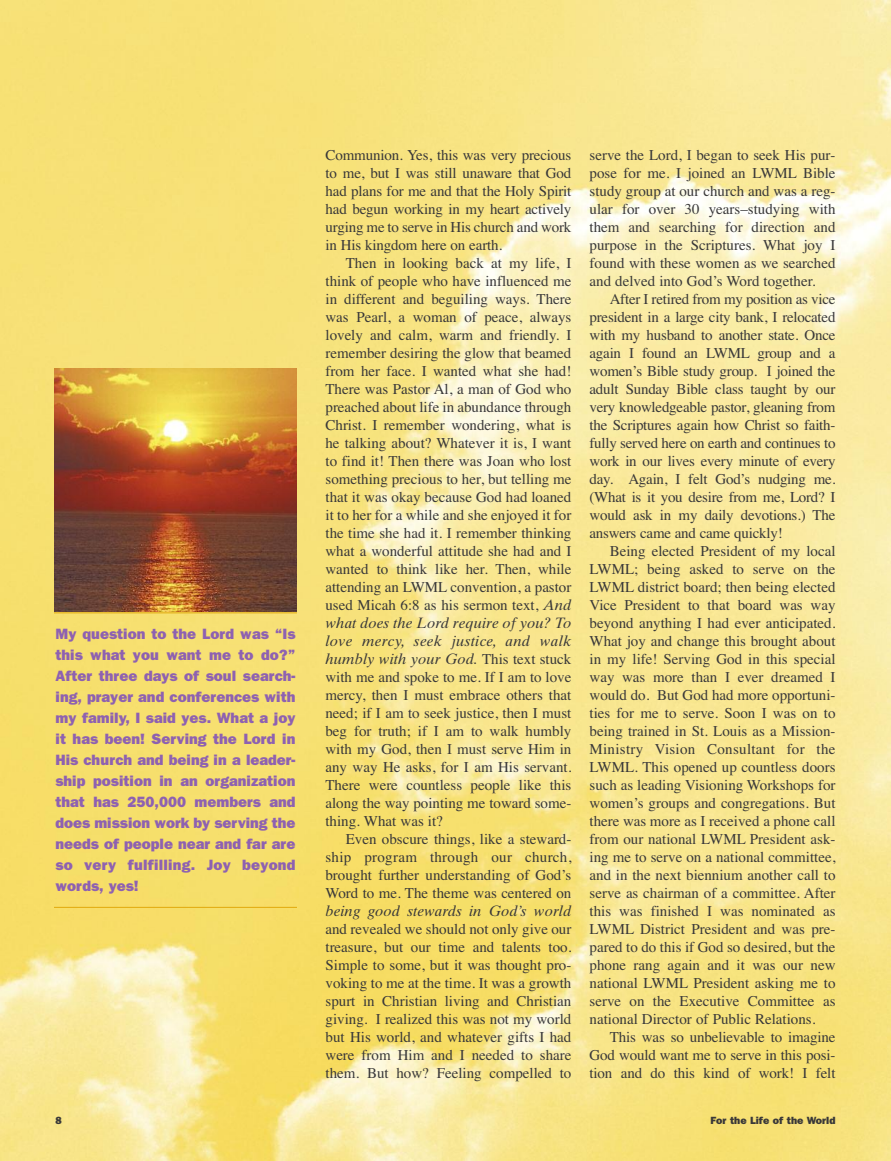
<style>
.page{position:relative;width:891px;height:1161px;background:#fff}
.page>*{position:absolute;margin:0;border:0;box-sizing:border-box;transform-origin:0 0}
.t1{font:15px/18px "Times";color:#393839;text-align:justify}
.t2{font:800 15px/21px "Franklin Gothic";letter-spacing:.015em;color:#8e61b1;text-align:justify}
.t3{font:15px/18px "Times Ten Italic Os F";color:#393839;text-align:justify}
.t4{font:800 10.5px "Franklin Gothic";color:#393839}
.s1{font-family:"Times Ten Italic Os F"}
.s2{font-family:"Times"}
</style>
<div class="page">
<img style="left:0;top:0;width:891px;height:1161px">
<hr style="left:54px;top:907px;width:243px;height:1px;background:#e1a90c">
<hr style="left:54px;top:612px;width:243px;height:1px;background:#e1a90c">
<img style="left:54px;top:369px;width:243px;height:243px">
<p class="t2" style="left:56px;top:624px;width:242px">My question to the Lord was “Is this what you want me to do?” After three days of soul search&shy;ing, prayer and conferences with my family, I said yes. What a joy it has been! Serving the Lord in His church and being in a leader&shy;ship position in an organization that has 250,000 members and does mission work by serving the needs of people near and far are so very fulfilling. Joy beyond words, yes!</p>
<p class="t1" style="left:326px;top:146px;width:247px">Communion. Yes, this was very precious to me, but I was still unaware that God had plans for me and that the Holy Spirit had begun working in my heart actively urging me to serve in His church and work in His kingdom here on earth.</p>
<p class="t1" style="left:325px;top:254px;width:248px;text-indent:20px">Then in looking back at my life, I think of people who have influenced me in different and beguiling ways. There was Pearl, a woman of peace, always lovely and calm, warm and friendly. I remember desiring the glow that beamed from her face. I wanted what she had!<br>There was Pastor Al, a man of God who preached about life in abundance through Christ. I remember wondering, what is he talking about? Whatever it is, I want to find it! Then there was Joan who lost something precious to her, but telling me that it was okay because God had loaned it to her for a while and she enjoyed it for the time she had it. I remember thinking what a wonderful attitude she had and I wanted to think like her. Then, while attending an LWML convention, a pastor used Micah 6:8 as his sermon text, <span class="s1">And</span></p>
<p class="t3" style="left:325px;top:616px;width:247px">what does the Lord require of you? To love mercy, seek justice, and walk humbly with your God. <span class="s2">This text stuck</span></p>
<p class="t1" style="left:325px;top:668px;width:247px">with me and spoke to me. If I am to love mercy, then I must embrace others that need; if I am to seek justice, then I must beg for truth; if I am to walk humbly with my God, then I must serve Him in any way He asks, for I am His servant.<br>There were countless people like this along the way pointing me toward some&shy;thing. What was it?</p>
<p class="t1" style="left:325px;top:830px;width:247px;text-indent:20px">Even obscure things, like a steward&shy;ship program through our church, brought further understanding of God’s Word to me. The theme was centered on</p>
<p class="t3" style="left:326px;top:904px;width:247px">being good stewards in God’s world</p>
<p class="t1" style="left:326px;top:920px;width:247px">and revealed we should not only give our treasure, but our time and talents too.<br>Simple to some, but it was thought pro&shy;voking to me at the time. It was a growth spurt in Christian living and Christian giving. I realized this was not my world but His world, and whatever gifts I had were from Him and I needed to share them. But how? Feeling compelled to</p>
<p class="t1" style="left:590px;top:146px;width:247px">serve the Lord, I began to seek His pur&shy;pose for me. I joined an LWML Bible study group at our church and was a reg&shy;ular for over 30 years–studying with them and searching for direction and purpose in the Scriptures. What joy I found with these women as we searched and delved into God’s Word together.</p>
<p class="t1" style="left:590px;top:290px;width:247px;text-indent:20px">After I retired from my position as vice president in a large city bank, I relocated with my husband to another state. Once again I found an LWML group and a women’s Bible study group. I joined the adult Sunday Bible class taught by our very knowledgeable pastor, gleaning from the Scriptures again how Christ so faith&shy;fully served here on earth and continues to work in our lives every minute of every day. Again, I felt God’s nudging me. (What is it you desire from me, Lord? I would ask in my daily devotions.) The answers came and came quickly!</p>
<p class="t1" style="left:590px;top:542px;width:248px;text-indent:20px">Being elected President of my local LWML; being asked to serve on the LWML district board; then being elected Vice President to that board was way beyond anything I had ever anticipated.<br>What joy and change this brought about in my life! Serving God in this special way was more than I ever dreamed I would do. But God had more opportuni&shy;ties for me to serve. Soon I was on to being trained in St. Louis as a Mission-Ministry Vision Consultant for the LWML. This opened up countless doors such as leading Visioning Workshops for women’s groups and congregations. But there was more as I received a phone call from our national LWML President ask&shy;ing me to serve on a national committee, and in the next biennium another call to serve as chairman of a committee. After this was finished I was nominated as LWML District President and was pre&shy;pared to do this if God so desired, but the phone rang again and it was our new national LWML President asking me to serve on the Executive Committee as national Director of Public Relations.</p>
<p class="t1" style="left:590px;top:1028px;width:247px;text-indent:20px">This was so unbelievable to imagine God would want me to serve in this posi&shy;tion and do this kind of work! I felt</p>
<p class="t4" style="left:56px;top:1114px;width:8px">8</p>
<p class="t4" style="left:711px;top:1114px;width:126px">For the Life of the World</p>
</div>
